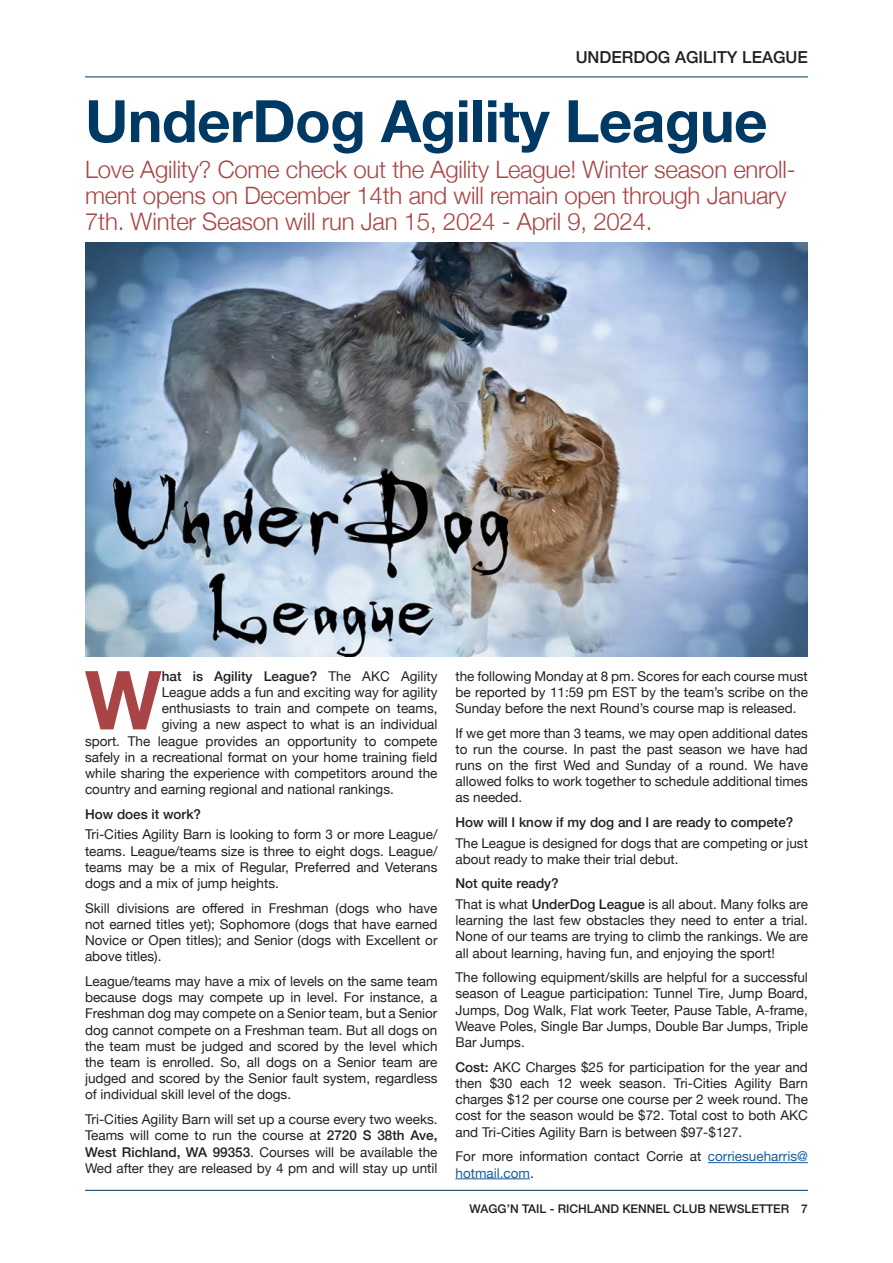
<style>
.page{position:relative;width:893px;height:1263px;background:#fff}
.page>*{position:absolute;margin:0;border:0;box-sizing:border-box;transform-origin:0 0}
.Drop_Cap{font:700 81.6px "Helvetica Neue";color:#a94546}
.Headline{font:700 58.5px "Helvetica Neue";letter-spacing:-.01em;color:#003963}
.Intro{font:300 24px/25.8px "Helvetica Neue";letter-spacing:-.01em;color:#a94546}
.Folio_-_Section_Title{font:500 16.5px "Helvetica Neue";color:#231f20}
.Drop_Cap-2{font:13.5px/16.2px "Helvetica Neue";color:#231f20;text-align:justify}
.Drop_Cap-3{font:500 13.5px "Helvetica Neue";color:#231f20}
.Folio_-_Page_Number{font:500 12px "Helvetica Neue";color:#231f20}
.s1{font-weight:400}
.s2{font-weight:500}
.s3{color:#175d9e}
</style>
<div class="page">
<hr style="left:85px;top:1190px;width:723px;height:1px;background:#003963">
<hr style="left:85px;top:77px;width:723px;height:1px;background:#003963">
<hr style="left:708px;top:1162px;width:100px;height:1px;background:#175d9e">
<hr style="left:455px;top:1178px;width:75px;height:1px;background:#175d9e">
<img style="left:85px;top:242px;width:723px;height:415px">
<p class="Folio_-_Section_Title" style="left:576px;top:44px;width:234px">UNDERDOG AGILITY LEAGUE</p>
<p class="Headline" style="left:85px;top:75px;width:684px">UnderDog Agility League</p>
<p class="Intro" style="left:85px;top:155px;width:712px">Love Agility? Come check out the Agility League! Winter season enroll&shy;ment opens on December 14th and will remain open through January<br>7th. Winter Season will run Jan 15, 2024 - April 9, 2024.</p>
<p class="Drop_Cap" style="left:85px;top:636px;width:78px">W</p>
<p class="Drop_Cap-3" style="left:162px;top:665px;width:277px">hat is Agility League? <span class="s1">The AKC Agility</span></p>
<p class="Drop_Cap-2" style="left:162px;top:685px;width:277px">League adds a fun and exciting way for agility</p>
<p class="Drop_Cap-2" style="left:162px;top:701px;width:277px">enthusiasts to train and compete on teams,</p>
<p class="Drop_Cap-2" style="left:162px;top:717px;width:277px">giving a new aspect to what is an individual</p>
<p class="Drop_Cap-2" style="left:85px;top:733px;width:354px">sport. The league provides an opportunity to compete</p>
<p class="Drop_Cap-2" style="left:85px;top:750px;width:354px">safely in a recreational format on your home training field</p>
<p class="Drop_Cap-2" style="left:85px;top:766px;width:354px">while sharing the experience with competitors around the</p>
<p class="Drop_Cap-2" style="left:85px;top:782px;width:310px">country and earning regional and national rankings.</p>
<p class="Drop_Cap-3" style="left:85px;top:803px;width:118px">How does it work?</p>
<p class="Drop_Cap-2" style="left:85px;top:827px;width:354px">Tri-Cities Agility Barn is looking to form 3 or more League/ teams. League/teams size is three to eight dogs. League/ teams may be a mix of Regular, Preferred and Veterans dogs and a mix of jump heights.</p>
<p class="Drop_Cap-2" style="left:85px;top:900px;width:354px">Skill divisions are offered in Freshman (dogs who have not earned titles yet); Sophomore (dogs that have earned Novice or Open titles); and Senior (dogs with Excellent or above titles).</p>
<p class="Drop_Cap-2" style="left:85px;top:974px;width:354px">League/teams may have a mix of levels on the same team because dogs may compete up in level. For instance, a Freshman dog may compete on a Senior team, but a Senior dog cannot compete on a Freshman team. But all dogs on the team must be judged and scored by the level which the team is enrolled. So, all dogs on a Senior team are judged and scored by the Senior fault system, regardless of individual skill level of the dogs.</p>
<p class="Drop_Cap-2" style="left:85px;top:1112px;width:354px">Tri-Cities Agility Barn will set up a course every two weeks.<br>Teams will come to run the course at <span class="s2">2720 S 38th Ave, West Richland, WA 99353</span>. Courses will be available the Wed after they are released by 4 pm and will stay up until</p>
<p class="Drop_Cap-2" style="left:455px;top:668px;width:354px">the following Monday at 8 pm. Scores for each course must be reported by 11:59 pm EST by the team’s scribe on the Sunday before the next Round’s course map is released.</p>
<p class="Drop_Cap-2" style="left:455px;top:725px;width:354px">If we get more than 3 teams, we may open additional dates to run the course. In past the past season we have had runs on the first Wed and Sunday of a round. We have allowed folks to work together to schedule additional times as needed.</p>
<p class="Drop_Cap-3" style="left:455px;top:811px;width:339px">How will I know if my dog and I are ready to compete?</p>
<p class="Drop_Cap-2" style="left:455px;top:835px;width:354px">The League is designed for dogs that are competing or just about ready to make their trial debut.</p>
<p class="Drop_Cap-3" style="left:455px;top:873px;width:105px">Not quite ready?</p>
<p class="Drop_Cap-2" style="left:455px;top:897px;width:354px">That is what <span class="s2">UnderDog League</span> is all about. Many folks are learning the last few obstacles they need to enter a trial.<br>None of our teams are trying to climb the rankings. We are all about learning, having fun, and enjoying the sport!</p>
<p class="Drop_Cap-2" style="left:455px;top:970px;width:354px">The following equipment/skills are helpful for a successful season of League participation: Tunnel Tire, Jump Board, Jumps, Dog Walk, Flat work Teeter, Pause Table, A-frame, Weave Poles, Single Bar Jumps, Double Bar Jumps, Triple Bar Jumps.</p>
<p class="Drop_Cap-2" style="left:455px;top:1060px;width:354px"><span class="s2">Cost:</span> AKC Charges $25 for participation for the year and then $30 each 12 week season. Tri-Cities Agility Barn charges $12 per course one course per 2 week round. The cost for the season would be $72. Total cost to both AKC and Tri-Cities Agility Barn is between $97-$127.</p>
<p class="Drop_Cap-2" style="left:455px;top:1149px;width:354px">For more information contact Corrie at <span class="s3">corriesueharris@ hotmail.com</span>.</p>
<p class="Folio_-_Page_Number" style="left:469px;top:1199px;width:340px">WAGG’N TAIL - RICHLAND KENNEL CLUB NEWSLETTER 7</p>
</div>
